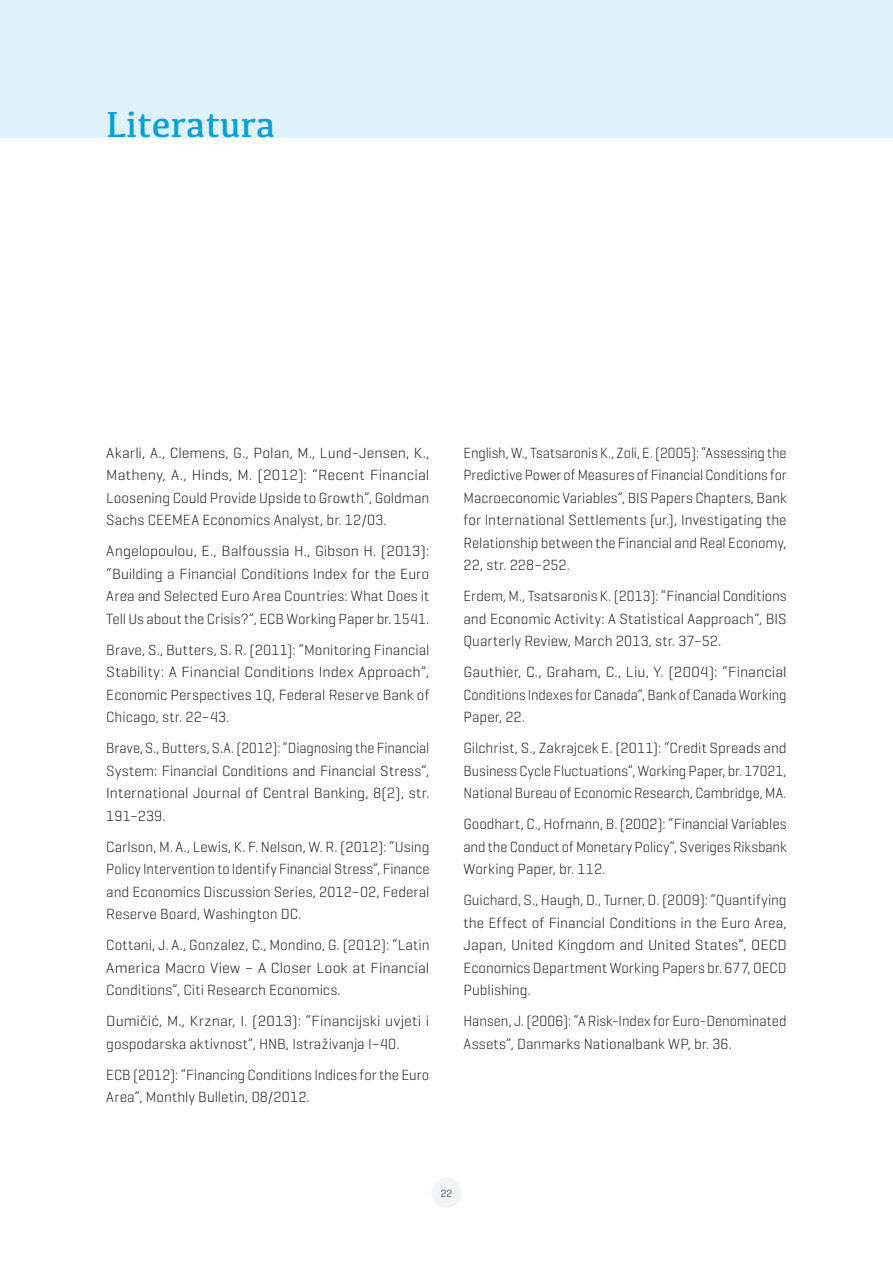
<style>
.page{position:relative;width:893px;height:1263px;background:#fff}
.page>*{position:absolute;margin:0;border:0;box-sizing:border-box;transform-origin:0 0}
.t1{font:37.5px "Kefa";color:#009fda}
.t2{font:300 15px/22.5px "Geogrotesque";letter-spacing:.005em;color:#231f20;text-align:justify}
.t3{font:300 15px/22.5px "Geogrotesque";letter-spacing:.005em;color:#231f20;text-align:justify;scale:.95 1}
.t4{font:300 15px/22.5px "Geogrotesque";letter-spacing:.005em;color:#231f20;text-align:justify;scale:1.04 1}
.t5{font:300 10.5px "Geogrotesque";color:#231f20}
</style>
<div class="page">
<div style="left:431px;top:1178px;width:31px;height:30px;background:#f2f3f4;border-radius:50%"></div>
<div style="left:0;top:0;width:893px;height:138px;background:#dff1fa"></div>
<h1 class="t1" style="left:106px;top:101px;width:171px">Literatura</h1>
<p class="t2" style="left:106px;top:441px;width:325px">Akarli, A., Clemens, G., Polan, M., Lund-Jensen, K., Matheny, A., Hinds, M. (2012): “Recent Financial Loosening Could Provide Upside to Growth”, Goldman Sachs CEEMEA Economics Analyst, br. 12/03.</p>
<p class="t4" style="left:106px;top:539px;width:312px">Angelopoulou, E., Balfoussia H., Gibson H. (2013): “Building a Financial Conditions Index for the Euro Area and Selected Euro Area Countries: What Does it Tell Us about the Crisis?”, ECB Working Paper br. 1541.</p>
<p class="t2" style="left:106px;top:638px;width:325px">Brave, S., Butters, S. R. (2011): “Monitoring Financial Stability: A Financial Conditions Index Approach”, Economic Perspectives 1Q, Federal Reserve Bank of Chicago, str. 22–43.</p>
<p class="t3" style="left:106px;top:736px;width:342px">Brave, S., Butters, S.A. (2012): “Diagnosing the Financial System: Financial Conditions and Financial Stress”, International Journal of Central Banking, 8(2), str.<br>191–239.</p>
<p class="t2" style="left:106px;top:835px;width:325px">Carlson, M. A., Lewis, K. F. Nelson, W. R. (2012): “Using Policy Intervention to Identify Financial Stress”, Finance and Economics Discussion Series, 2012–02, Federal Reserve Board, Washington DC.</p>
<p class="t2" style="left:106px;top:933px;width:325px">Cottani, J. A., Gonzalez, C., Mondino, G. (2012): “Latin America Macro View – A Closer Look at Financial Conditions”, Citi Research Economics.</p>
<p class="t4" style="left:106px;top:1009px;width:312px">Dumičić, M., Krznar, I. (2013): “Financijski uvjeti i gospodarska aktivnost”, HNB, Istraživanja I–40.</p>
<p class="t2" style="left:106px;top:1063px;width:325px">ECB (2012): “Financing Conditions Indices for the Euro<br>Area”, Monthly Bulletin, 08/2012.</p>
<p class="t3" style="left:463px;top:441px;width:342px">English, W., Tsatsaronis K., Zoli, E. (2005): “Assessing the Predictive Power of Measures of Financial Conditions for Macroeconomic Variables”, BIS Papers Chapters, Bank for International Settlements (ur.), Investigating the Relationship between the Financial and Real Economy, 22, str. 228–252.</p>
<p class="t2" style="left:463px;top:584px;width:325px">Erdem, M., Tsatsaronis K. (2013): “Financial Conditions and Economic Activity: A Statistical Aapproach”, BIS Quarterly Review, March 2013, str. 37–52.</p>
<p class="t4" style="left:463px;top:660px;width:312px">Gauthier, C., Graham, C., Liu, Y. (2004): “Financial Conditions Indexes for Canada”, Bank of Canada Working Paper, 22.</p>
<p class="t2" style="left:463px;top:736px;width:325px">Gilchrist, S., Zakrajcek E. (2011): “Credit Spreads and Business Cycle Fluctuations”, Working Paper, br. 17021, National Bureau of Economic Research, Cambridge, MA.</p>
<p class="t2" style="left:463px;top:812px;width:325px">Goodhart, C., Hofmann, B. (2002): “Financial Variables and the Conduct of Monetary Policy”, Sveriges Riksbank Working Paper, br. 112.</p>
<p class="t2" style="left:463px;top:888px;width:325px">Guichard, S., Haugh, D., Turner, D. (2009): “Quantifying the Effect of Financial Conditions in the Euro Area, Japan, United Kingdom and United States”, OECD Economics Department Working Papers br. 677, OECD Publishing.</p>
<p class="t2" style="left:463px;top:1009px;width:325px">Hansen, J. (2006): “A Risk-Index for Euro-Denominated<br>Assets”, Danmarks Nationalbank WP, br. 36.</p>
<p class="t5" style="left:441px;top:1187px;width:13px">22</p>
</div>
